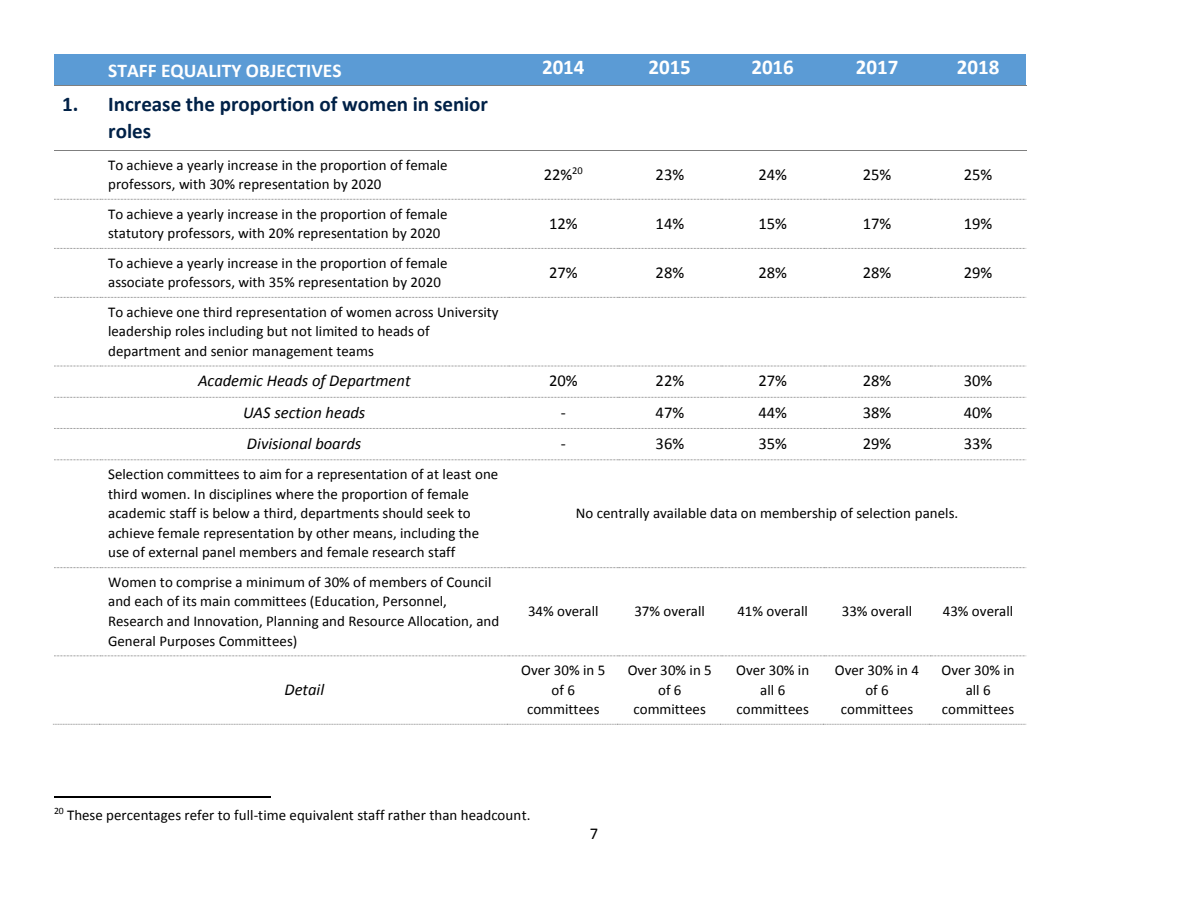
<style>
.page{position:relative;width:1188px;height:918px;background:#fff}
.page>*{position:absolute;margin:0;border:0;box-sizing:border-box;transform-origin:0 0}
.t1{font:700 21px/27.6px "Calibri";color:#002147}
.t2{font:700 21px "Calibri";letter-spacing:-.005em;color:#fff}
.t3{font:700 19.5px "Calibri";color:#fff}
.t4{font:16.5px "Calibri";letter-spacing:.005em;color:#000}
.t5{font:italic 16.5px "Calibri";color:#000}
.t6{font:15px/19.6px "Calibri";color:#000}
</style>
<div class="page">
<div style="left:54px;top:54px;width:46px;height:31px;background:#5b9bd5"></div>
<div style="left:100px;top:54px;width:408px;height:31px;background:#5b9bd5"></div>
<div style="left:508px;top:54px;width:110px;height:31px;background:#5b9bd5"></div>
<div style="left:618px;top:54px;width:103px;height:31px;background:#5b9bd5"></div>
<div style="left:721px;top:54px;width:103px;height:31px;background:#5b9bd5"></div>
<div style="left:824px;top:54px;width:106px;height:31px;background:#5b9bd5"></div>
<div style="left:930px;top:54px;width:96px;height:31px;background:#5b9bd5"></div>
<hr style="left:54px;top:85px;width:46px;height:1px;background:#7f7f7f">
<hr style="left:101px;top:85px;width:407px;height:1px;background:#7f7f7f">
<hr style="left:509px;top:85px;width:109px;height:1px;background:#7f7f7f">
<hr style="left:619px;top:85px;width:102px;height:1px;background:#7f7f7f">
<hr style="left:722px;top:85px;width:102px;height:1px;background:#7f7f7f">
<hr style="left:825px;top:85px;width:105px;height:1px;background:#7f7f7f">
<hr style="left:931px;top:85px;width:95px;height:1px;background:#7f7f7f">
<hr style="left:54px;top:150px;width:46px;height:1px;background:#7f7f7f">
<hr style="left:101px;top:150px;width:407px;height:1px;background:#7f7f7f">
<hr style="left:509px;top:150px;width:109px;height:1px;background:#7f7f7f">
<hr style="left:619px;top:150px;width:102px;height:1px;background:#7f7f7f">
<hr style="left:722px;top:150px;width:102px;height:1px;background:#7f7f7f">
<hr style="left:825px;top:150px;width:105px;height:1px;background:#7f7f7f">
<hr style="left:931px;top:150px;width:95px;height:1px;background:#7f7f7f">
<svg style="left:54px;top:199px;width:972px;height:1px"></svg>
<svg style="left:54px;top:248px;width:972px;height:1px"></svg>
<svg style="left:54px;top:297px;width:972px;height:1px"></svg>
<svg style="left:54px;top:366px;width:972px;height:1px"></svg>
<svg style="left:54px;top:397px;width:972px;height:1px"></svg>
<svg style="left:54px;top:428px;width:972px;height:1px"></svg>
<svg style="left:54px;top:459px;width:972px;height:1px"></svg>
<svg style="left:54px;top:567px;width:972px;height:1px"></svg>
<svg style="left:54px;top:655px;width:972px;height:1px"></svg>
<svg style="left:53px;top:724px;width:973px;height:1px"></svg>
<hr style="left:54px;top:797px;width:216px;height:1px;background:#000">
<p class="t3" style="left:108px;top:62px;width:235px">STAFF EQUALITY OBJECTIVES</p>
<p class="t2" style="left:542px;top:58px;width:44px">2014</p>
<p class="t2" style="left:648px;top:58px;width:44px">2015</p>
<p class="t2" style="left:751px;top:58px;width:44px">2016</p>
<p class="t2" style="left:856px;top:58px;width:44px">2017</p>
<p class="t2" style="left:957px;top:58px;width:44px">2018</p>
<p class="t1" style="left:62px;top:92px;width:18px">1.</p>
<p class="t1" style="left:108px;top:92px;width:381px">Increase the proportion of women in senior roles</p>
<p class="t6" style="left:108px;top:156px;width:341px">To achieve a yearly increase in the proportion of female professors, with 30% representation by 2020</p>
<p class="t4" style="left:544px;top:167px;width:40px">22%<sup>20</sup></p>
<p class="t4" style="left:656px;top:167px;width:30px">23%</p>
<p class="t4" style="left:758px;top:167px;width:30px">24%</p>
<p class="t4" style="left:863px;top:167px;width:30px">25%</p>
<p class="t4" style="left:964px;top:167px;width:30px">25%</p>
<p class="t6" style="left:108px;top:205px;width:341px">To achieve a yearly increase in the proportion of female statutory professors, with 20% representation by 2020</p>
<p class="t4" style="left:549px;top:216px;width:30px">12%</p>
<p class="t4" style="left:656px;top:216px;width:30px">14%</p>
<p class="t4" style="left:758px;top:216px;width:30px">15%</p>
<p class="t4" style="left:863px;top:216px;width:30px">17%</p>
<p class="t4" style="left:964px;top:216px;width:30px">19%</p>
<p class="t6" style="left:108px;top:254px;width:341px">To achieve a yearly increase in the proportion of female associate professors, with 35% representation by 2020</p>
<p class="t4" style="left:549px;top:265px;width:30px">27%</p>
<p class="t4" style="left:656px;top:265px;width:30px">28%</p>
<p class="t4" style="left:758px;top:265px;width:30px">28%</p>
<p class="t4" style="left:863px;top:265px;width:30px">28%</p>
<p class="t4" style="left:964px;top:265px;width:30px">29%</p>
<p class="t6" style="left:108px;top:303px;width:392px">To achieve one third representation of women across University leadership roles including but not limited to heads of department and senior management teams</p>
<p class="t5" style="left:198px;top:374px;width:214px">Academic Heads of Department</p>
<p class="t4" style="left:549px;top:374px;width:30px">20%</p>
<p class="t4" style="left:656px;top:374px;width:30px">22%</p>
<p class="t4" style="left:758px;top:374px;width:30px">27%</p>
<p class="t4" style="left:863px;top:374px;width:30px">28%</p>
<p class="t4" style="left:964px;top:374px;width:30px">30%</p>
<p class="t5" style="left:243px;top:405px;width:124px">UAS section heads</p>
<p class="t4" style="left:561px;top:405px;width:7px">-</p>
<p class="t4" style="left:656px;top:405px;width:30px">47%</p>
<p class="t4" style="left:758px;top:405px;width:30px">44%</p>
<p class="t4" style="left:863px;top:405px;width:30px">38%</p>
<p class="t4" style="left:964px;top:405px;width:30px">40%</p>
<p class="t5" style="left:247px;top:437px;width:116px">Divisional boards</p>
<p class="t4" style="left:561px;top:437px;width:7px">-</p>
<p class="t4" style="left:656px;top:437px;width:30px">36%</p>
<p class="t4" style="left:758px;top:437px;width:30px">35%</p>
<p class="t4" style="left:863px;top:437px;width:30px">29%</p>
<p class="t4" style="left:964px;top:437px;width:30px">33%</p>
<p class="t6" style="left:108px;top:465px;width:392px">Selection committees to aim for a representation of at least one third women. In disciplines where the proportion of female academic staff is below a third, departments should seek to achieve female representation by other means, including the use of external panel members and female research staff</p>
<p class="t6" style="left:576px;top:505px;width:384px">No centrally available data on membership of selection panels.</p>
<p class="t6" style="left:108px;top:573px;width:393px">Women to comprise a minimum of 30% of members of Council and each of its main committees (Education, Personnel, Research and Innovation, Planning and Resource Allocation, and General Purposes Committees)</p>
<p class="t5" style="left:284px;top:683px;width:41px">Detail</p>
<p class="t6" style="left:528px;top:603px;width:72px">34% overall</p>
<p class="t6" style="left:634px;top:603px;width:72px">37% overall</p>
<p class="t6" style="left:737px;top:603px;width:72px">41% overall</p>
<p class="t6" style="left:842px;top:603px;width:72px">33% overall</p>
<p class="t6" style="left:943px;top:603px;width:72px">43% overall</p>
<p class="t6" style="left:521px;top:661px;width:86px;text-align:center">Over 30% in 5 of 6 committees</p>
<p class="t6" style="left:628px;top:661px;width:86px;text-align:center">Over 30% in 5 of 6 committees</p>
<p class="t6" style="left:736px;top:661px;width:75px;text-align:center">Over 30% in all 6 committees</p>
<p class="t6" style="left:835px;top:661px;width:86px;text-align:center">Over 30% in 4 of 6 committees</p>
<p class="t6" style="left:942px;top:661px;width:75px;text-align:center">Over 30% in all 6 committees</p>
<p class="t6" style="left:54px;top:806px;width:478px"><sup>20</sup> These percentages refer to full-time equivalent staff rather than headcount.</p>
<p class="t4" style="left:590px;top:827px;width:10px">7</p>
</div>
